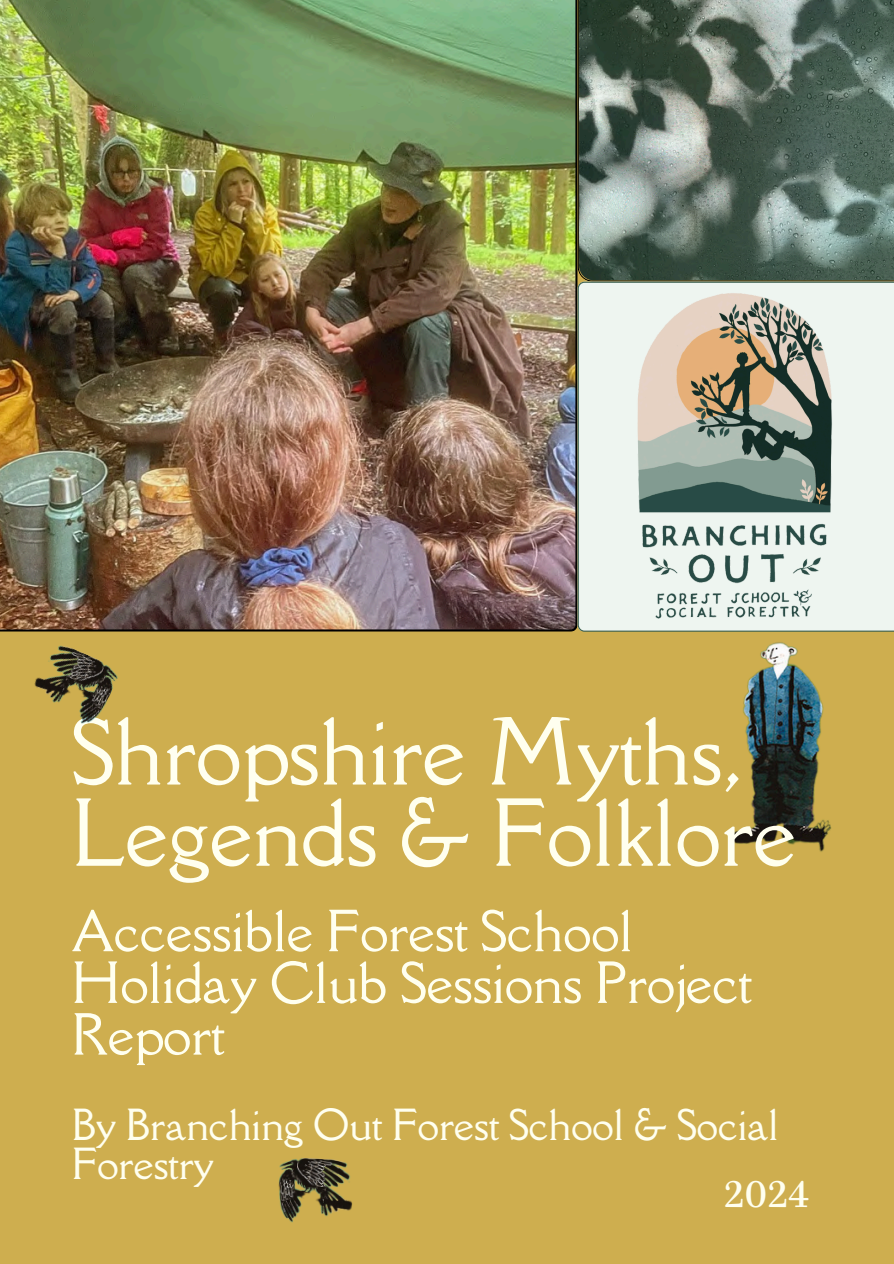
<style>
.page{position:relative;width:894px;height:1264px;background:#fff}
.page>*{position:absolute;margin:0;border:0;box-sizing:border-box;transform-origin:0 0}
.t1{font:84.15px/81.2px "Della Respira";color:#ffffef}
.t2{font:51.9px/51.6px "Della Respira";color:#ffffef}
.t3{font:39.15px/39px "Della Respira";color:#ffffef}
.t4{font:36px "Parmigiano Piccolo HL";color:#ffffef}
</style>
<div class="page">
<div style="left:0;top:0;width:893px;height:1263px;background:#ceae4f"></div>
<svg style="left:577px;top:0;width:316px;height:281px;background:#617368"></svg>
<img style="left:0;top:0;width:577px;height:631px">
<div style="left:577px;top:282px;width:316px;height:349px;background:#eef5f0"></div>
<img style="left:613px;top:283px;width:243px;height:348px">
<img style="left:722px;top:623px;width:142px;height:229px">
<img style="left:34px;top:645px;width:84px;height:79px">
<img style="left:278px;top:1158px;width:75px;height:65px">
<p class="t1" style="left:72px;top:711px;width:726px">Shropshire Myths,<br>Legends &amp; Folklore</p>
<p class="t2" style="left:72px;top:905px;width:681px">Accessible Forest School<br>Holiday Club Sessions Project<br>Report</p>
<p class="t3" style="left:72px;top:1105px;width:708px">By Branching Out Forest School &amp; Social<br>Forestry</p>
<p class="t4" style="left:723px;top:1171px;width:87px">2024</p>
</div>
